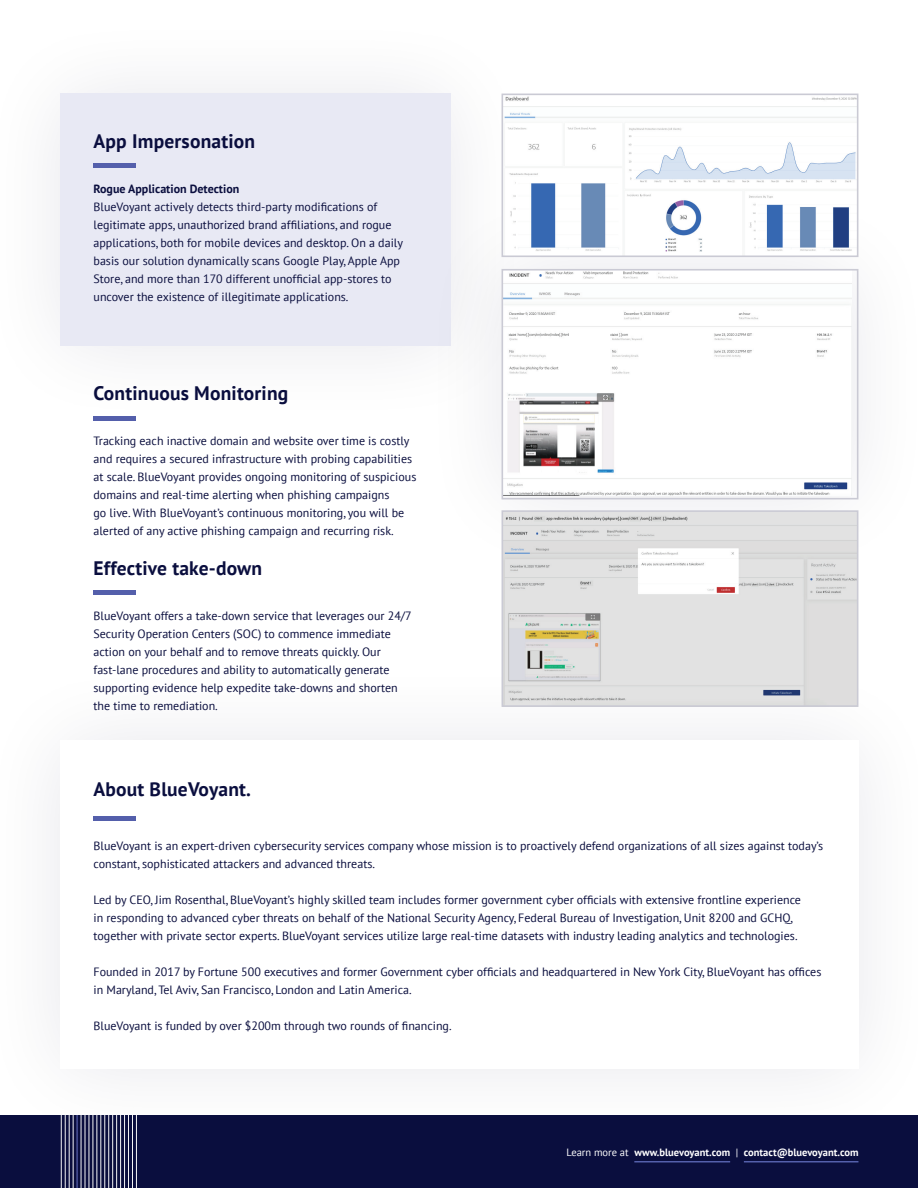
<style>
.page{position:relative;width:918px;height:1188px;background:#fff}
.page>*{position:absolute;margin:0;border:0;box-sizing:border-box;transform-origin:0 0}
.t1{font:700 19.5px "PT Sans";letter-spacing:.01em;color:#0a0e3e}
.t2{font:12px/18px "PT Sans";color:#0a0e3e}
.t3{font:700 12px "PT Sans";color:#0a0e3e}
.t4{font:700 10.5px "PT Sans";color:#fff}
.s1{font-weight:400}
</style>
<div class="page">
<div style="left:94px;top:590px;width:42px;height:5px;background:#545fab"></div>
<div style="left:0;top:1116px;width:918px;height:72px;background:#0a0e3e"></div>
<svg style="left:60px;top:1152px;width:77px;height:36px"></svg>
<hr style="left:634px;top:1161px;width:96px;height:1px;background:#545fab">
<hr style="left:744px;top:1161px;width:114px;height:1px;background:#545fab">
<div style="left:0;top:657px;width:918px;height:495px;background:#0a0e3e;opacity:.1"></div>
<div style="left:60px;top:740px;width:798px;height:329px;background:#fff"></div>
<hr style="left:94px;top:816px;width:42px;height:4px;background:#545fab">
<div style="left:60px;top:94px;width:390px;height:252px;background:#e8e9f4"></div>
<hr style="left:94px;top:164px;width:42px;height:4px;background:#545fab">
<div style="left:418px;top:186px;width:500px;height:395px;background:#0a0e3e;opacity:.1"></div>
<img style="left:505px;top:272px;width:346px;height:223px">
<div style="left:502px;top:269px;width:356px;height:230px;border:2px solid #cacad4"></div>
<img style="left:505px;top:97px;width:350px;height:157px">
<div style="left:502px;top:94px;width:356px;height:163px;border:2px solid #cacad4"></div>
<img style="left:505px;top:513px;width:350px;height:191px">
<div style="left:502px;top:510px;width:356px;height:197px;border:2px solid #cacad4"></div>
<h1 class="t1" style="left:94px;top:128px;width:163px">App Impersonation</h1>
<p class="t3" style="left:94px;top:180px;width:147px">Rogue Application Detection</p>
<p class="t2" style="left:94px;top:197px;width:311px">BlueVoyant actively detects third-party modifications of legitimate apps, unauthorized brand affiliations, and rogue applications, both for mobile devices and desktop. On a daily basis our solution dynamically scans Google Play, Apple App Store, and more than 170 different unofficial app-stores to uncover the existence of illegitimate applications.</p>
<h1 class="t1" style="left:94px;top:381px;width:196px">Continuous Monitoring</h1>
<p class="t2" style="left:94px;top:432px;width:324px">Tracking each inactive domain and website over time is costly and requires a secured infrastructure with probing capabilities at scale. BlueVoyant provides ongoing monitoring of suspicious domains and real-time alerting when phishing campaigns<br>go live. With BlueVoyant’s continuous monitoring, you will be alerted of any active phishing campaign and recurring risk.</p>
<h1 class="t1" style="left:94px;top:555px;width:170px">Effective take-down</h1>
<p class="t2" style="left:94px;top:607px;width:320px">BlueVoyant offers a take-down service that leverages our 24/7<br>Security Operation Centers (SOC) to commence immediate action on your behalf and to remove threats quickly. Our fast-lane procedures and ability to automatically generate supporting evidence help expedite take-downs and shorten the time to remediation.</p>
<h1 class="t1" style="left:94px;top:776px;width:159px">About BlueVoyant.</h1>
<p class="t2" style="left:94px;top:836px;width:731px">BlueVoyant is an expert-driven cybersecurity services company whose mission is to proactively defend organizations of all sizes against today’s constant, sophisticated attackers and advanced threats.</p>
<p class="t2" style="left:94px;top:890px;width:709px">Led by CEO, Jim Rosenthal, BlueVoyant’s highly skilled team includes former government cyber officials with extensive frontline experience in responding to advanced cyber threats on behalf of the National Security Agency, Federal Bureau of Investigation, Unit 8200 and GCHQ, together with private sector experts. BlueVoyant services utilize large real-time datasets with industry leading analytics and technologies.</p>
<p class="t2" style="left:94px;top:962px;width:729px">Founded in 2017 by Fortune 500 executives and former Government cyber officials and headquartered in New York City, BlueVoyant has offices in Maryland, Tel Aviv, San Francisco, London and Latin America.</p>
<p class="t2" style="left:94px;top:1016px;width:360px">BlueVoyant is funded by over $200m through two rounds of financing.</p>
<p class="t4" style="left:567px;top:1145px;width:293px"><span class="s1">Learn more at</span> www.bluevoyant.com <span class="s1">|</span> contact@bluevoyant.com</p>
</div>
